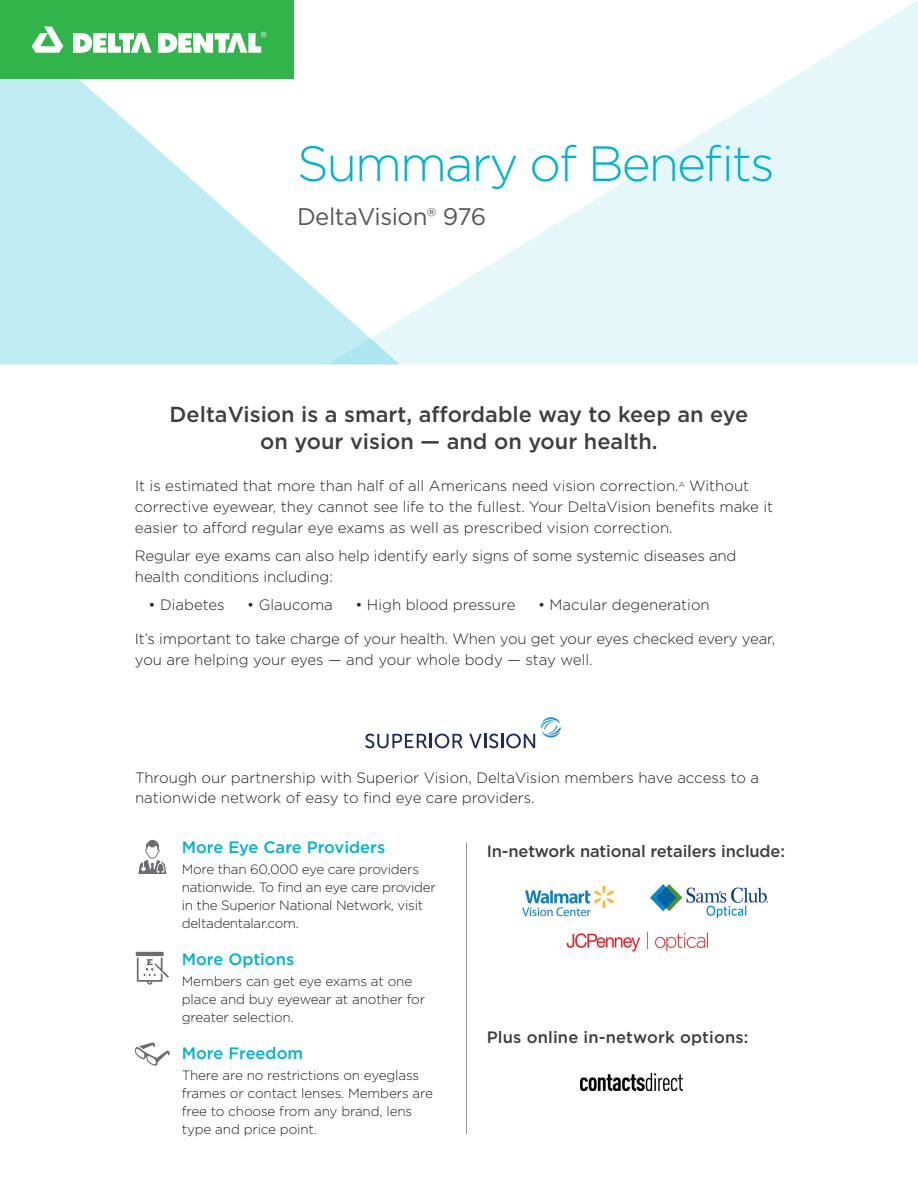
<style>
.page{position:relative;width:918px;height:1188px;background:#fff}
.page>*{position:absolute;margin:0;border:0;box-sizing:border-box;transform-origin:0 0}
.t1{font:300 49.5px "Gotham";letter-spacing:-.04em;color:#00b3d0}
.t2{font:24px "Gotham";letter-spacing:-.02em;color:#57585a}
.t3{font:500 21.75px/27px "Gotham";color:#3e3e3f;text-align:center}
.t4{font:500 16.5px "Gotham";color:#00b3d0}
.t5{font:500 16.5px "Gotham";letter-spacing:-.01em;color:#3e3e3f}
.t6{font:500 16.5px "Gotham";letter-spacing:.01em;color:#3e3e3f}
.t7{font:300 15px/21px "Gotham";color:#231f20}
.t8{font:300 13.5px/18px "Gotham";letter-spacing:-.02em;color:#231f20}
</style>
<div class="page">
<svg style="left:135px;top:1042px;width:35px;height:24px"></svg>
<svg style="left:137px;top:958px;width:32px;height:27px"></svg>
<hr style="left:136px;top:952px;width:28px;height:4px;background:#6c6d70">
<svg style="left:138px;top:840px;width:28px;height:34px"></svg>
<img style="left:581px;top:1073px;width:102px;height:18px">
<img style="left:566px;top:931px;width:142px;height:21px">
<img style="left:650px;top:885px;width:117px;height:33px">
<img style="left:522px;top:885px;width:93px;height:32px">
<svg style="left:365px;top:734px;width:98px;height:14px"></svg>
<svg style="left:469px;top:734px;width:66px;height:14px"></svg>
<svg style="left:541px;top:717px;width:20px;height:21px"></svg>
<hr style="left:466px;top:842px;width:1px;height:292px;background:#939598">
<svg style="left:0;top:9px;width:400px;height:356px;fill:#c0ecf3"></svg>
<svg style="left:328px;top:0;width:590px;height:364px;fill:#e6f7fa"></svg>
<div style="left:0;top:0;width:293px;height:79px;background:#31b44a"></div>
<svg style="left:32px;top:26px;width:31px;height:27px"></svg>
<svg style="left:73px;top:33px;width:79px;height:20px"></svg>
<svg style="left:158px;top:32px;width:108px;height:21px"></svg>
<h1 class="t1" style="left:297px;top:133px;width:479px">Summary of Benefits</h1>
<h2 class="t2" style="left:297px;top:201px;width:191px">DeltaVision® 976</h2>
<h3 class="t3" style="left:170px;top:401px;width:580px">DeltaVision is a smart, affordable way to keep an eye on your vision — and on your health.</h3>
<p class="t7" style="left:135px;top:475px;width:640px">It is estimated that more than half of all Americans need vision correction.<sup>A</sup> Without corrective eyewear, they cannot see life to the fullest. Your DeltaVision benefits make it easier to afford regular eye exams as well as prescribed vision correction.</p>
<p class="t7" style="left:135px;top:545px;width:603px">Regular eye exams can also help identify early signs of some systemic diseases and health conditions including:</p>
<p class="t7" style="left:148px;top:594px;width:78px">• Diabetes</p>
<p class="t7" style="left:247px;top:594px;width:87px">• Glaucoma</p>
<p class="t7" style="left:355px;top:594px;width:162px">• High blood pressure</p>
<p class="t7" style="left:538px;top:594px;width:173px">• Macular degeneration</p>
<p class="t7" style="left:135px;top:628px;width:642px">It’s important to take charge of your health. When you get your eyes checked every year, you are helping your eyes — and your whole body — stay well.</p>
<p class="t7" style="left:135px;top:768px;width:626px;line-height:19.5px">Through our partnership with Superior Vision, DeltaVision members have access to a nationwide network of easy to find eye care providers.</p>
<p class="t4" style="left:182px;top:836px;width:205px">More Eye Care Providers</p>
<p class="t8" style="left:182px;top:860px;width:256px">More than 60,000 eye care providers nationwide. To find an eye care provider in the Superior National Network, visit deltadentalar.com.</p>
<p class="t4" style="left:182px;top:948px;width:114px">More Options</p>
<p class="t8" style="left:182px;top:972px;width:245px">Members can get eye exams at one place and buy eyewear at another for greater selection.</p>
<p class="t4" style="left:182px;top:1042px;width:123px">More Freedom</p>
<p class="t8" style="left:182px;top:1066px;width:253px">There are no restrictions on eyeglass frames or contact lenses. Members are free to choose from any brand, lens type and price point.</p>
<p class="t5" style="left:487px;top:840px;width:300px">In-network national retailers include:</p>
<p class="t6" style="left:487px;top:1027px;width:263px">Plus online in-network options:</p>
</div>
